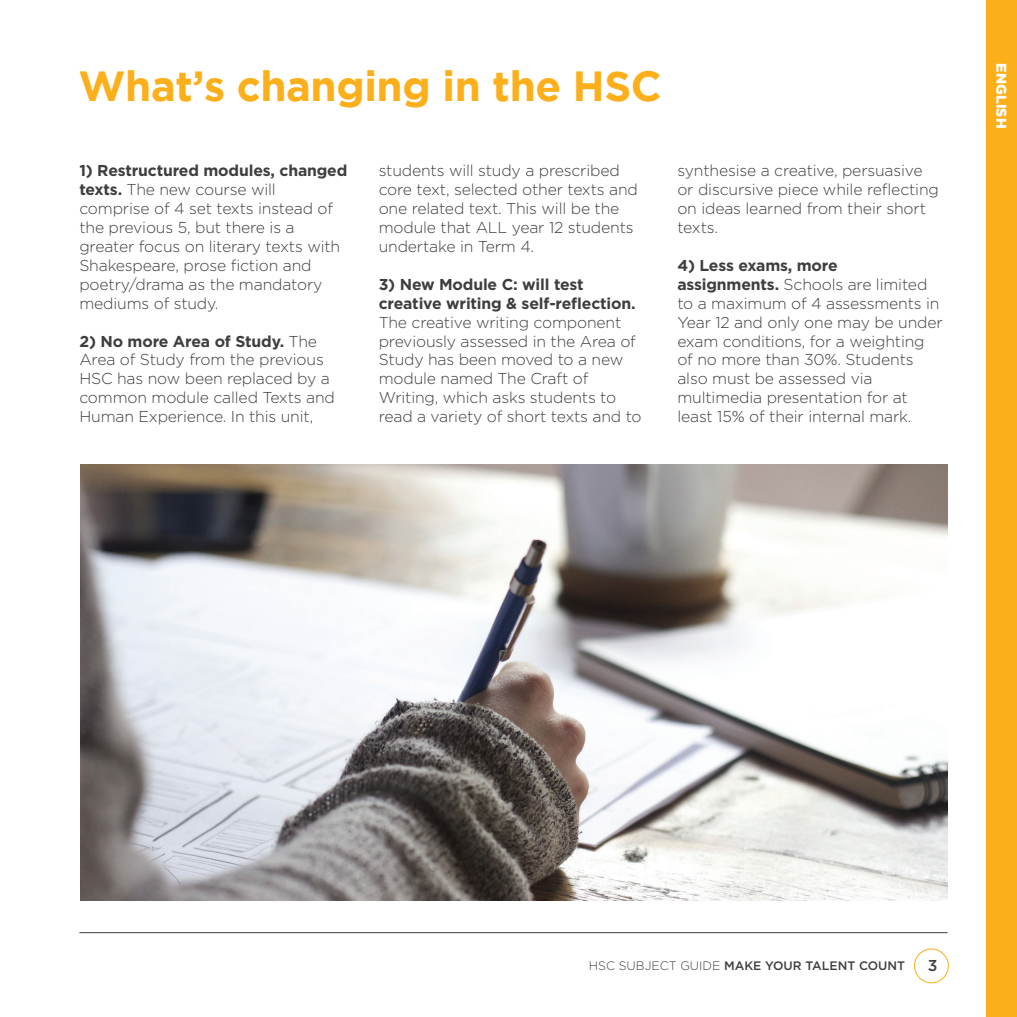
<style>
.page{position:relative;width:1017px;height:1017px;background:#fff}
.page>*{position:absolute;margin:0;border:0;box-sizing:border-box;transform-origin:0 0}
.t1{font:700 42px "Gotham";letter-spacing:-.01em;color:#fbaf1b}
.t2{font:300 15.75px/18.9px "Gotham";letter-spacing:-.01em;color:#3e3e3f}
.t3{font:700 15.75px/18.9px "Gotham";letter-spacing:-.01em;color:#3e3e3f}
.t4{font:500 15.75px "Gotham";color:#3e3e3f}
.t5{font:900 14px "Gotham";letter-spacing:.015em;color:#fff}
.t6{font:500 12.25px "Gotham";color:#3e3e3f}
.s1{font-weight:700}
.s2{font-weight:300}
</style>
<div class="page">
<div style="left:986px;top:0;width:31px;height:1017px;background:#fbaf1b"></div>
<div style="left:914px;top:948px;width:35px;height:35px;border:1px solid #fbaf1b;border-radius:50%"></div>
<hr style="left:79px;top:932px;width:868px;height:1px;background:#3e3e3f">
<img style="left:81px;top:464px;width:866px;height:436px">
<h1 class="t1" style="left:79px;top:62px;width:585px">What’s changing in the HSC</h1>
<p class="t2" style="left:79px;top:161px;width:270px"><span class="s1">1) Restructured modules, changed texts.</span> The new course will comprise of 4 set texts instead of the previous 5, but there is a greater focus on literary texts with<br>Shakespeare, prose fiction and poetry/drama as the mandatory mediums of study.</p>
<p class="t2" style="left:79px;top:331px;width:257px"><span class="s1">2) No more Area of Study.</span> The<br>Area of Study from the previous<br>HSC has now been replaced by a common module called Texts and<br>Human Experience. In this unit,</p>
<p class="t2" style="left:379px;top:161px;width:261px">students will study a prescribed core text, selected other texts and one related text. This will be the module that ALL year 12 students undertake in Term 4.</p>
<p class="t3" style="left:379px;top:275px;width:258px">3) New Module C: will test creative writing &amp; self-reflection.</p>
<p class="t2" style="left:379px;top:312px;width:265px">The creative writing component previously assessed in the Area of<br>Study has been moved to a new module named The Craft of<br>Writing, which asks students to read a variety of short texts and to</p>
<p class="t2" style="left:677px;top:161px;width:263px">synthesise a creative, persuasive or discursive piece while reflecting on ideas learned from their short texts.</p>
<p class="t2" style="left:677px;top:255px;width:267px"><span class="s1">4) Less exams, more assignments.</span> Schools are limited to a maximum of 4 assessments in<br>Year 12 and only one may be under exam conditions, for a weighting of no more than 30%. Students also must be assessed via multimedia presentation for at least 15% of their internal mark.</p>
<p class="t5" style="left:1009px;top:63px;width:67px;rotate:90deg">ENGLISH</p>
<p class="t6" style="left:589px;top:958px;width:318px"><span class="s2">HSC SUBJECT GUIDE</span> MAKE YOUR TALENT COUNT</p>
<p class="t4" style="left:928px;top:955px;width:11px">3</p>
</div>
